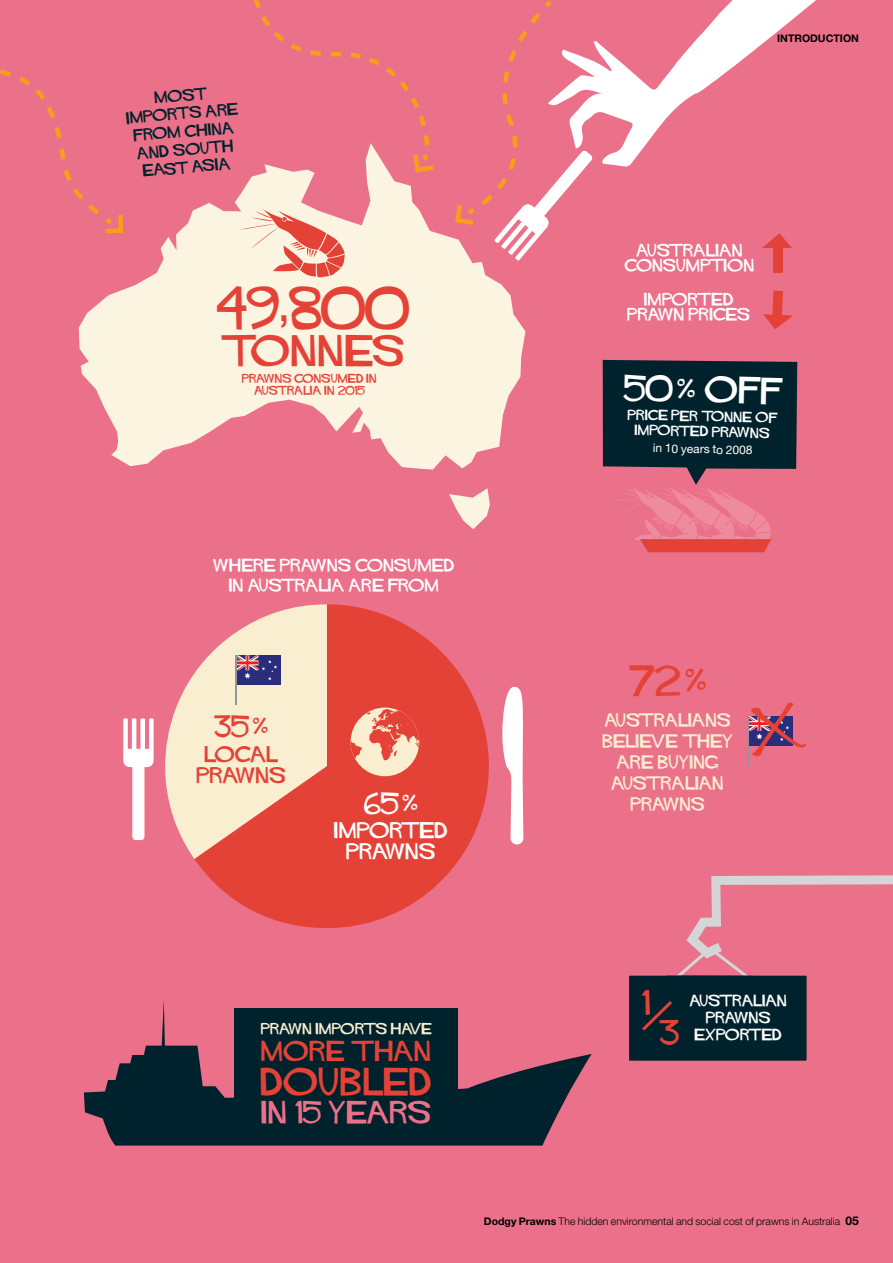
<style>
.page{position:relative;width:893px;height:1263px;background:#eb7089}
.page>*{position:absolute;margin:0;border:0;box-sizing:border-box;transform-origin:0 0}
.t1{font:43.35px "HITCHCOCK";color:#e44237}
.t2{font:31.5px "HITCHCOCK";letter-spacing:.035em;color:#e44237}
.t3{font:30.75px "HITCHCOCK";color:#e44237}
.t4{font:27.9px "HITCHCOCK";letter-spacing:.03em;color:#e44237}
.t5{font:26.7px "HITCHCOCK";color:#fff}
.t6{font:25.2px "HITCHCOCK";color:#e44237}
.t7{font:22.8px "HITCHCOCK";letter-spacing:.015em;color:#eb7089}
.t8{font:22.2px "HITCHCOCK";color:#fff}
.t9{font:22.2px "HITCHCOCK";color:#e44237}
.t10{font:20.4px "HITCHCOCK";letter-spacing:.035em;color:#e44237}
.t11{font:16.2px/21.1px "HITCHCOCK";letter-spacing:.03em;color:#fff;text-align:center}
.t12{font:16.2px/21.1px "HITCHCOCK";color:#e44237;text-align:center}
.t13{font:13.5px/21px "HITCHCOCK";letter-spacing:.025em;color:#f9eed0;text-align:center}
.t14{font:12.9px/19.5px "HITCHCOCK";letter-spacing:.03em;color:#fff;text-align:center}
.t15{font:12.75px/15px "HITCHCOCK";letter-spacing:.03em;color:#fff;text-align:center}
.t16{font:12px/18px "HITCHCOCK";color:#00222c;text-align:center}
.t17{font:12px "Helvetica Neue LT Std";color:#fff}
.t18{font:11.7px "HITCHCOCK";color:#fff}
.t19{font:11.7px "HITCHCOCK";letter-spacing:.025em;color:#fff}
.t20{font:11.4px "HITCHCOCK";color:#f9eed0}
.t21{font:300 10.5px "Helvetica Neue LT Std";color:#000}
.t22{font:10.5px/15.3px "HITCHCOCK";color:#fff;text-align:center}
.t23{font:700 10.5px "Helvetica Neue LT Std";color:#000}
.t24{font:9px/12px "HITCHCOCK";color:#e44237;text-align:center}
.s1{font-family:"Helvetica Neue LT Std";font-weight:500;font-stretch:condensed}
.s2{font-size:25.2px;color:#e44237}
.s3{font-weight:700}
.s4{font-weight:700;font-size:12px}
</style>
<div class="page">
<svg style="left:165px;top:674px;width:29px;height:184px;fill:#f9eed0"></svg>
<svg style="left:194px;top:604px;width:295px;height:324px;fill:#e44137"></svg>
<svg style="left:123px;top:718px;width:31px;height:122px"></svg>
<svg style="left:502px;top:687px;width:22px;height:157px"></svg>
<div style="left:351px;top:707px;width:68px;height:69px;background:#f9eed0;border-radius:50%"></div>
<svg style="left:351px;top:707px;width:68px;height:64px"></svg>
<svg style="left:84px;top:1000px;width:508px;height:145px;fill:#00222c"></svg>
<div style="left:234px;top:1008px;width:224px;height:97px;background:#00222c"></div>
<svg style="left:79px;top:175px;width:446px;height:294px;fill:#fbf4e1"></svg>
<svg style="left:449px;top:488px;width:41px;height:41px"></svg>
<svg style="left:239px;top:208px;width:106px;height:70px;background:#f3bbab"></svg>
<svg style="left:253px;top:0;width:181px;height:175px"></svg>
<svg style="left:0;top:69px;width:125px;height:167px"></svg>
<svg style="left:629px;top:875px;width:264px;height:186px"></svg>
<svg style="left:592px;top:0;width:224px;height:167px"></svg>
<svg style="left:453px;top:0;width:139px;height:261px"></svg>
<svg style="left:603px;top:360px;width:194px;height:192px"></svg>
<div style="left:236px;top:655px;width:45px;height:30px;background:#2a2c7c"></div>
<hr style="left:235px;top:655px;width:2px;height:50px;background:#939598">
<svg style="left:237px;top:655px;width:40px;height:25px"></svg>
<hr style="left:747px;top:716px;width:1px;height:50px;background:#939598">
<svg style="left:748px;top:703px;width:58px;height:53px"></svg>
<svg style="left:762px;top:233px;width:30px;height:15px"></svg>
<div style="left:773px;top:245px;width:10px;height:27px;background:#e44237"></div>
<svg style="left:763px;top:291px;width:30px;height:38px"></svg>
<p class="t16" style="left:124px;top:91px;width:114px;rotate:-5deg">MOST<br>IMPORTS ARE<br>FROM CHINA<br>AND SOUTH<br>EAST ASIA</p>
<h1 class="t1" style="left:217px;top:285px;width:193px">49<span class="s1">,</span>800</h1>
<h2 class="t2" style="left:222px;top:334px;width:185px">TONNES</h2>
<p class="t24" style="left:242px;top:372px;width:136px">PRAWNS CONSUMED IN<br>AUSTRALIA IN 2015</p>
<p class="t14" style="left:213px;top:555px;width:243px">WHERE PRAWNS CONSUMED<br>IN AUSTRALIA ARE FROM</p>
<h3 class="t9" style="left:214px;top:715px;width:56px">35%</h3>
<h3 class="t12" style="left:197px;top:743px;width:91px">LOCAL<br>PRAWNS</h3>
<h3 class="t8" style="left:364px;top:792px;width:56px">65%</h3>
<h3 class="t11" style="left:334px;top:820px;width:116px">IMPORTED<br>PRAWNS</h3>
<p class="t23" style="left:777px;top:31px;width:83px">INTRODUCTION</p>
<p class="t15" style="left:625px;top:242px;width:131px">AUSTRALIAN<br>CONSUMPTION</p>
<p class="t15" style="left:628px;top:291px;width:124px">IMPORTED<br>PRAWN PRICES</p>
<h3 class="t5" style="left:624px;top:374px;width:160px;rotate:1deg">50% OFF</h3>
<p class="t22" style="left:628px;top:407px;width:151px;rotate:1deg">PRICE PER TONNE OF<br>IMPORTED PRAWNS</p>
<p class="t17" style="left:653px;top:441px;width:101px;rotate:1deg">in 10 years to 2008</p>
<h3 class="t3" style="left:630px;top:665px;width:79px">72%</h3>
<p class="t13" style="left:603px;top:710px;width:131px">AUSTRALIANS<br>BELIEVE THEY<br>ARE BUYING<br>AUSTRALIAN<br>PRAWNS</p>
<p class="t20" style="left:261px;top:1022px;width:172px">PRAWN IMPORTS HAVE</p>
<h3 class="t10" style="left:262px;top:1040px;width:171px">MORE THAN</h3>
<h3 class="t4" style="left:261px;top:1067px;width:173px">DOUBLED</h3>
<h3 class="t7" style="left:261px;top:1100px;width:172px">IN 15 YEARS</h3>
<h3 class="t6" style="left:642px;top:989px;width:10px">1</h3>
<p class="t18" style="left:690px;top:995px;width:99px">AUSTRALIAN</p>
<p class="t18" style="left:706px;top:1011px;width:66px">PRAWNS</p>
<p class="t19" style="left:660px;top:1028px;width:124px"><span class="s2">3</span> EXPORTED</p>
<p class="t21" style="left:484px;top:1214px;width:376px"><span class="s3">Dodgy Prawns</span> The hidden environmental and social cost of prawns in Australia <span class="s4">05</span></p>
</div>
